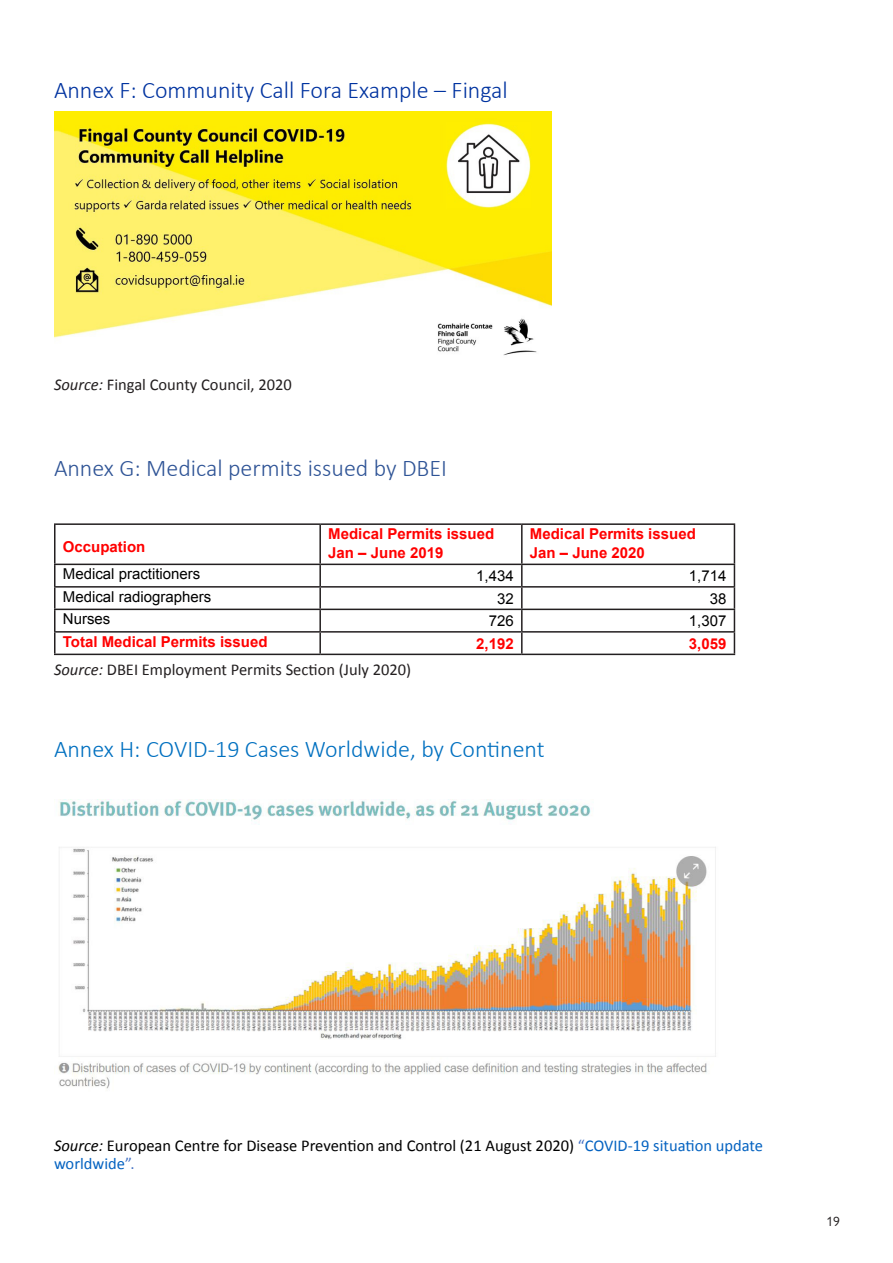
<style>
.page{position:relative;width:893px;height:1263px;background:#fff}
.page>*{position:absolute;margin:0;border:0;box-sizing:border-box;transform-origin:0 0}
.Heading_1{font:300 24px "Calibri";color:#0070c0}
.Heading_1-2{font:300 24px "Calibri";color:#0033a0}
.Heading_1-3{font:300 24px "Calibri";color:#2f5496}
.t1{font:16.5px/17.9px "Calibri";color:#000}
.t2{font:16.5px "Calibri";color:#231f20}
.t3{font:700 15px "Arial";color:#f00}
.t4{font:15px "Arial";color:#000}
.t5{font:13.5px "Gill Sans Nova";color:#231f20}
.s1{font-style:italic}
.s2{color:#4472c4}
.s3{color:#0563c1}
</style>
<div class="page">
<img style="left:54px;top:111px;width:498px;height:245px">
<hr style="left:54px;top:525px;width:2px;height:39px;background:#231f20">
<hr style="left:54px;top:523px;width:266px;height:2px;background:#231f20">
<hr style="left:320px;top:523px;width:202px;height:2px;background:#231f20">
<hr style="left:522px;top:523px;width:213px;height:2px;background:#231f20">
<hr style="left:54px;top:565px;width:2px;height:21px;background:#231f20">
<hr style="left:54px;top:588px;width:2px;height:21px;background:#231f20">
<hr style="left:54px;top:610px;width:2px;height:21px;background:#231f20">
<hr style="left:54px;top:633px;width:2px;height:21px;background:#231f20">
<hr style="left:54px;top:564px;width:266px;height:1px;background:#231f20">
<hr style="left:320px;top:564px;width:202px;height:1px;background:#231f20">
<hr style="left:522px;top:564px;width:213px;height:1px;background:#231f20">
<hr style="left:54px;top:586px;width:266px;height:2px;background:#231f20">
<hr style="left:320px;top:586px;width:202px;height:2px;background:#231f20">
<hr style="left:522px;top:586px;width:213px;height:2px;background:#231f20">
<hr style="left:54px;top:609px;width:266px;height:1px;background:#231f20">
<hr style="left:320px;top:609px;width:202px;height:1px;background:#231f20">
<hr style="left:522px;top:609px;width:213px;height:1px;background:#231f20">
<hr style="left:54px;top:631px;width:266px;height:2px;background:#231f20">
<hr style="left:320px;top:631px;width:202px;height:2px;background:#231f20">
<hr style="left:522px;top:631px;width:213px;height:2px;background:#231f20">
<hr style="left:54px;top:654px;width:266px;height:1px;background:#231f20">
<hr style="left:320px;top:654px;width:202px;height:1px;background:#231f20">
<hr style="left:522px;top:654px;width:213px;height:1px;background:#231f20">
<hr style="left:319px;top:525px;width:2px;height:39px;background:#231f20">
<hr style="left:521px;top:525px;width:2px;height:39px;background:#231f20">
<hr style="left:734px;top:525px;width:1px;height:39px;background:#231f20">
<hr style="left:319px;top:565px;width:2px;height:21px;background:#231f20">
<hr style="left:521px;top:565px;width:2px;height:21px;background:#231f20">
<hr style="left:319px;top:588px;width:2px;height:21px;background:#231f20">
<hr style="left:521px;top:588px;width:2px;height:21px;background:#231f20">
<hr style="left:319px;top:610px;width:2px;height:21px;background:#231f20">
<hr style="left:521px;top:610px;width:2px;height:21px;background:#231f20">
<hr style="left:319px;top:633px;width:2px;height:21px;background:#231f20">
<hr style="left:521px;top:633px;width:2px;height:21px;background:#231f20">
<svg style="left:734px;top:565px;width:1px;height:89px"></svg>
<img style="left:58px;top:800px;width:658px;height:289px">
<p class="Heading_1-2" style="left:54px;top:75px;width:455px">Annex F: Community Call Fora Example – Fingal</p>
<p class="t2" style="left:54px;top:373px;width:239px"><span class="s1">Source:</span> Fingal County Council, 2020</p>
<p class="Heading_1-3" style="left:54px;top:453px;width:395px">Annex G: Medical permits issued by DBEI</p>
<p class="t3" style="left:63px;top:536px;width:84px">Occupation</p>
<p class="t3" style="left:328px;top:524px;width:167px">Medical Permits issued</p>
<p class="t3" style="left:328px;top:542px;width:117px">Jan – June 2019</p>
<p class="t3" style="left:530px;top:524px;width:167px">Medical Permits issued</p>
<p class="t3" style="left:530px;top:542px;width:117px">Jan – June 2020</p>
<p class="t4" style="left:63px;top:564px;width:139px">Medical practitioners</p>
<p class="t4" style="left:476px;top:566px;width:39px">1,434</p>
<p class="t4" style="left:689px;top:566px;width:39px">1,714</p>
<p class="t4" style="left:63px;top:586px;width:150px">Medical radiographers</p>
<p class="t4" style="left:497px;top:588px;width:18px">32</p>
<p class="t4" style="left:710px;top:588px;width:18px">38</p>
<p class="t4" style="left:63px;top:609px;width:49px">Nurses</p>
<p class="t4" style="left:489px;top:611px;width:27px">726</p>
<p class="t4" style="left:689px;top:611px;width:39px">1,307</p>
<p class="t3" style="left:63px;top:631px;width:206px">Total Medical Permits issued</p>
<p class="t3" style="left:476px;top:633px;width:39px">2,192</p>
<p class="t3" style="left:689px;top:633px;width:39px">3,059</p>
<p class="t2" style="left:54px;top:658px;width:359px"><span class="s1">Source:</span> DBEI Employment Permits Section (July 2020)</p>
<p class="Heading_1" style="left:54px;top:734px;width:492px">Annex H: COVID-19 Cases Worldwide, by Continent</p>
<p class="t1" style="left:54px;top:1136px;width:711px"><span class="s1">Source:</span> European Centre for Disease Prevention and Control (21 August 2020) <span class="s2">“</span><span class="s3">COVID-19 situation update worldwide</span><span class="s2">”.</span></p>
<p class="t5" style="left:826px;top:1213px;width:15px">19</p>
</div>
